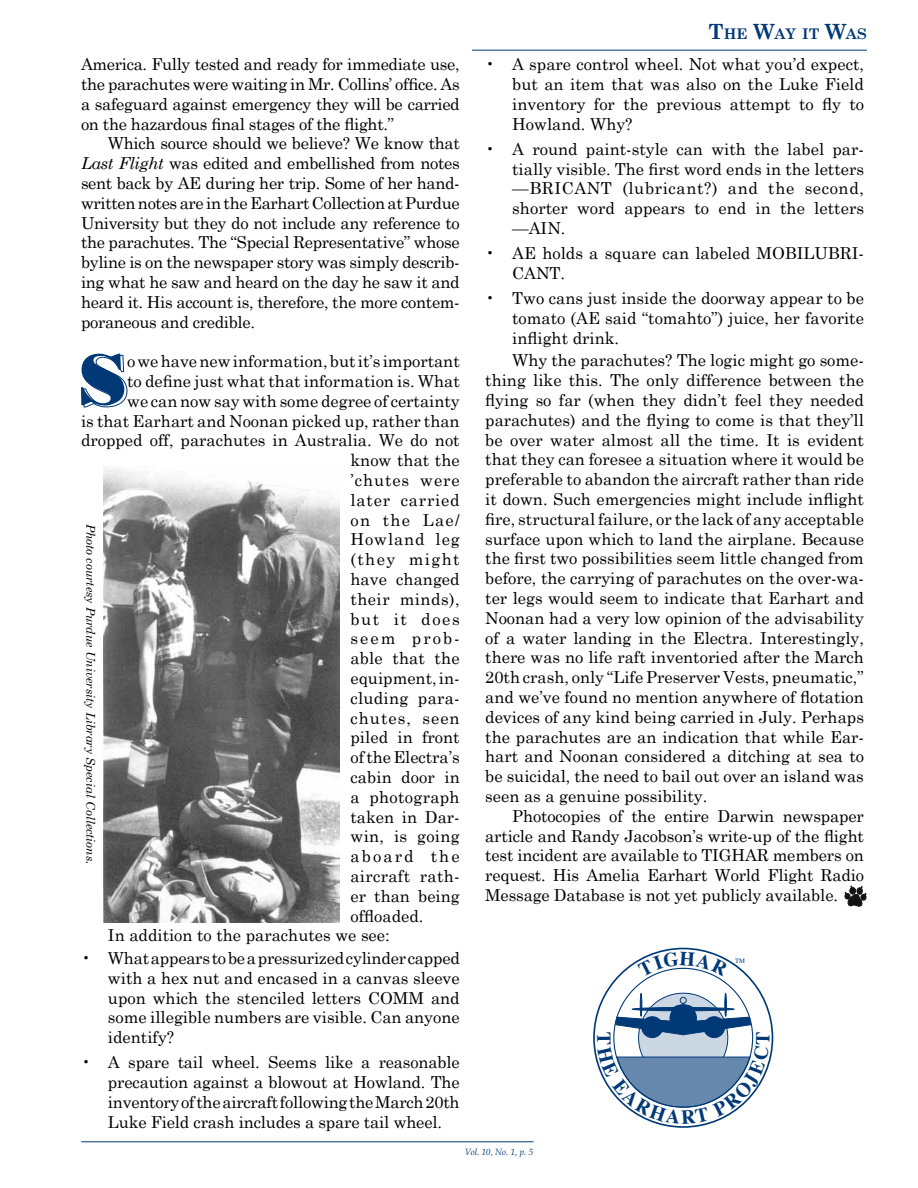
<style>
.page{position:relative;width:918px;height:1188px;background:#fff}
.page>*{position:absolute;margin:0;border:0;box-sizing:border-box;transform-origin:0 0}
.t1{font:16.5px/19.8px "Century Schoolbook";color:#000;text-align:justify}
.t2{font:16.5px "Century Schoolbook";letter-spacing:.02em;color:#000}
.t3{font:16.5px "Century Schoolbook";letter-spacing:.055em;color:#000}
.t4{font:16.5px "Century Schoolbook";letter-spacing:.05em;color:#000}
.t5{font:16.5px "Century Schoolbook";letter-spacing:.03em;color:#000}
.t6{font:16.5px "Century Schoolbook";letter-spacing:.065em;color:#000}
.t7{font:16.5px "Century Schoolbook";letter-spacing:.09em;color:#000}
.t8{font:16.5px "Century Schoolbook";letter-spacing:.1em;color:#000}
.t9{font:16.5px "Century Schoolbook";letter-spacing:.12em;color:#000}
.t10{font:16.5px "Century Schoolbook";letter-spacing:.13em;color:#000}
.t11{font:700 14.7px "Century Schoolbook";color:#003976}
.t12{font:italic 12px "Century Schoolbook";color:#000}
.t13{font:italic 9px "Palatino";color:#003a78}
.t14{font:6.6px "Times";color:#003976}
.s1{font-style:italic}
.s2{font-size:21px}
</style>
<div class="page">
<hr style="left:81px;top:1142px;width:453px;height:1px;background:#003a78">
<hr style="left:472px;top:50px;width:395px;height:1px;background:#003976">
<svg style="left:81px;top:354px;width:46px;height:53px"></svg>
<svg style="left:845px;top:886px;width:21px;height:20px"></svg>
<img style="left:103px;top:467px;width:237px;height:455px">
<div style="left:724px;top:993px;width:3px;height:23px;border:1px solid #003976;border-radius:50%"></div>
<svg style="left:638px;top:951px;width:91px;height:26px"></svg>
<svg style="left:597px;top:994px;width:173px;height:130px"></svg>
<p class="t1" style="left:81px;top:54px;width:380px">America. Fully tested and ready for immediate use, the parachutes were waiting in Mr. Collins’ office. As a safeguard against emergency they will be carried on the hazardous final stages of the flight.”</p>
<p class="t1" style="left:81px;top:133px;width:380px;text-indent:27px">Which source should we believe? We know that <span class="s1">Last Flight</span> was edited and embellished from notes sent back by AE during her trip. Some of her hand&shy;written notes are in the Earhart Collection at Purdue University but they do not include any reference to the parachutes. The “Special Representative” whose byline is on the newspaper story was simply describ&shy;ing what he saw and heard on the day he saw it and heard it. His account is, therefore, the more contem&shy;poraneous and credible.</p>
<p class="t1" style="left:127px;top:351px;width:334px">o we have new information, but it’s important</p>
<p class="t1" style="left:127px;top:371px;width:334px">to define just what that information is. What</p>
<p class="t1" style="left:127px;top:391px;width:334px">we can now say with some degree of certainty</p>
<p class="t1" style="left:81px;top:410px;width:380px">is that Earhart and Noonan picked up, rather than</p>
<p class="t1" style="left:81px;top:430px;width:380px">dropped off, parachutes in Australia. We do not</p>
<p class="t1" style="left:350px;top:450px;width:111px">know that the</p>
<p class="t3" style="left:350px;top:470px;width:111px">’chutes were</p>
<p class="t4" style="left:350px;top:490px;width:111px">later carried</p>
<p class="t1" style="left:350px;top:509px;width:111px">on the Lae/</p>
<p class="t3" style="left:350px;top:529px;width:111px">Howland leg</p>
<p class="t7" style="left:350px;top:549px;width:111px">(they might</p>
<p class="t1" style="left:350px;top:569px;width:111px">have changed</p>
<p class="t5" style="left:350px;top:589px;width:111px">their minds),</p>
<p class="t8" style="left:350px;top:608px;width:111px">but it does</p>
<p class="t9" style="left:350px;top:628px;width:111px">seem prob-</p>
<p class="t1" style="left:350px;top:648px;width:111px">able that the</p>
<p class="t1" style="left:350px;top:668px;width:111px">equipment, in-</p>
<p class="t1" style="left:350px;top:688px;width:111px">cluding para-</p>
<p class="t6" style="left:350px;top:707px;width:111px">chutes, seen</p>
<p class="t1" style="left:350px;top:727px;width:111px">piled in front</p>
<p class="t1" style="left:350px;top:747px;width:111px">of the Electra’s</p>
<p class="t1" style="left:350px;top:767px;width:111px">cabin door in</p>
<p class="t2" style="left:350px;top:787px;width:111px">a photograph</p>
<p class="t1" style="left:350px;top:806px;width:111px">taken in Dar-</p>
<p class="t2" style="left:350px;top:826px;width:111px">win, is going</p>
<p class="t10" style="left:350px;top:846px;width:111px">aboard the</p>
<p class="t2" style="left:350px;top:866px;width:111px">aircraft rath-</p>
<p class="t1" style="left:350px;top:886px;width:111px">er than being</p>
<p class="t1" style="left:350px;top:905px;width:75px">offloaded.</p>
<p class="t1" style="left:108px;top:925px;width:283px">In addition to the parachutes we see:</p>
<p class="t1" style="left:108px;top:948px;width:353px;text-indent:-27px">• What appears to be a pressurized cylinder capped with a hex nut and encased in a canvas sleeve upon which the stenciled letters COMM and some illegible numbers are visible. Can anyone identify?</p>
<p class="t1" style="left:108px;top:1052px;width:353px;text-indent:-27px">• A spare tail wheel. Seems like a reasonable precaution against a blowout at Howland. The inventory of the aircraft following the March 20th Luke Field crash includes a spare tail wheel.</p>
<p class="t12" style="left:98px;top:524px;width:342px;rotate:90deg">Photo courtesy Purdue University Library Special Collections.</p>
<p class="t11" style="left:709px;top:25px;width:160px"><span class="s2">T</span>HE <span class="s2">W</span>AY IT <span class="s2">W</span>AS</p>
<p class="t1" style="left:512px;top:54px;width:353px;text-indent:-27px">• A spare control wheel. Not what you’d expect, but an item that was also on the Luke Field inventory for the previous attempt to fly to Howland. Why?</p>
<p class="t1" style="left:512px;top:139px;width:353px;text-indent:-27px">• A round paint-style can with the label par&shy;tially visible. The first word ends in the letters —BRICANT (lubricant?) and the second, shorter word appears to end in the letters —AIN.</p>
<p class="t1" style="left:512px;top:243px;width:353px;text-indent:-27px">• AE holds a square can labeled MOBILUBRI-<br>CANT.</p>
<p class="t1" style="left:512px;top:288px;width:353px;text-indent:-27px">• Two cans just inside the doorway appear to be tomato (AE said “tomahto”) juice, her favorite inflight drink.</p>
<p class="t1" style="left:485px;top:350px;width:380px;text-indent:27px">Why the parachutes? The logic might go some&shy;thing like this. The only difference between the flying so far (when they didn’t feel they needed parachutes) and the flying to come is that they’ll be over water almost all the time. It is evident that they can foresee a situation where it would be preferable to abandon the aircraft rather than ride it down. Such emergencies might include inflight fire, structural failure, or the lack of any acceptable surface upon which to land the airplane. Because the first two possibilities seem little changed from before, the carrying of parachutes on the over-wa&shy;ter legs would seem to indicate that Earhart and Noonan had a very low opinion of the advisability of a water landing in the Electra. Interestingly, there was no life raft inventoried after the March 20th crash, only “Life Preserver Vests, pneumatic,” and we’ve found no mention anywhere of flotation devices of any kind being carried in July. Perhaps the parachutes are an indication that while Ear&shy;hart and Noonan considered a ditching at sea to be suicidal, the need to bail out over an island was seen as a genuine possibility.</p>
<p class="t1" style="left:485px;top:806px;width:380px;text-indent:27px">Photocopies of the entire Darwin newspaper article and Randy Jacobson’s write-up of the flight test incident are available to TIGHAR members on request. His Amelia Earhart World Flight Radio Message Database is not yet publicly available.</p>
<p class="t14" style="left:735px;top:957px;width:11px">TM</p>
<p class="t13" style="left:465px;top:1146px;width:70px">Vol. 10, No. 1, p. 5</p>
</div>
